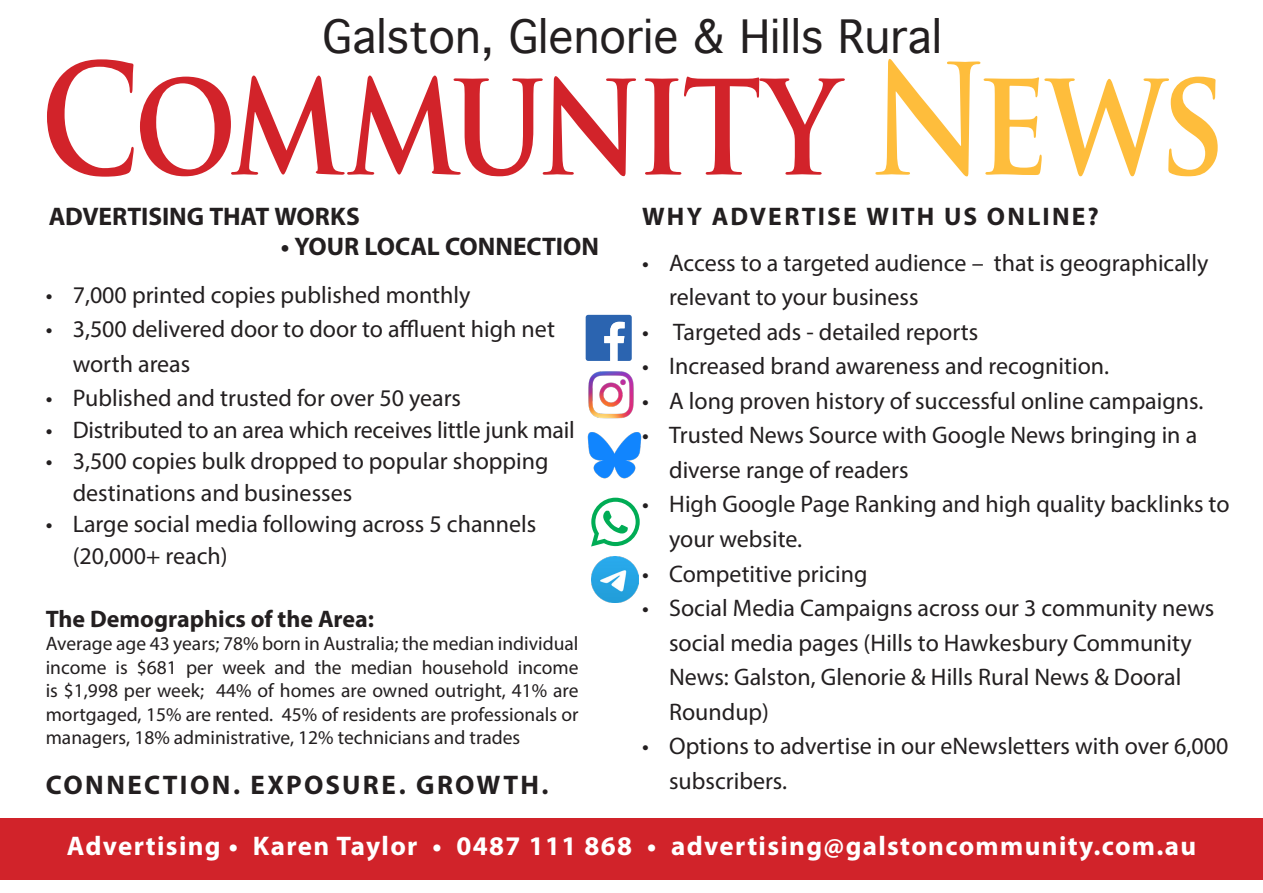
<style>
.page{position:relative;width:1263px;height:893px;background:#fff}
.page>*{position:absolute;margin:0;border:0;box-sizing:border-box;transform-origin:0 0}
.t1{font:43.95px "Geneva";color:#231f20}
.t2{font:700 27px "Myriad Pro";letter-spacing:.05em;color:#fff}
.t3{font:700 27px "Myriad Pro";letter-spacing:.09em;color:#231f20}
.t4{font:700 25.5px "Myriad Pro";color:#231f20}
.t5{font:700 25.5px "Myriad Pro";letter-spacing:.085em;color:#231f20}
.t6{font:24px/34.5px "Myriad Pro";color:#231f20}
.t7{font:700 24px "Myriad Pro";color:#231f20}
.t8{font:19.5px/23.4px "Myriad Pro";color:#231f20;text-align:justify}
</style>
<div class="page">
<div style="left:0;top:818px;width:1263px;height:62px;background:#d1232a"></div>
<svg style="left:47px;top:59px;width:87px;height:118px"></svg>
<svg style="left:140px;top:76px;width:496px;height:100px"></svg>
<svg style="left:645px;top:77px;width:200px;height:98px"></svg>
<svg style="left:875px;top:59px;width:343px;height:118px"></svg>
<img style="left:588px;top:371px;width:46px;height:48px">
<svg style="left:586px;top:315px;width:46px;height:46px"></svg>
<img style="left:588px;top:432px;width:54px;height:47px">
<img style="left:592px;top:556px;width:46px;height:46px">
<svg style="left:591px;top:498px;width:49px;height:48px"></svg>
<p class="t1" style="left:322px;top:12px;width:621px">Galston, Glenorie &amp; Hills Rural</p>
<p class="t4" style="left:49px;top:199px;width:312px">ADVERTISING THAT WORKS</p>
<p class="t4" style="left:281px;top:230px;width:320px">• YOUR LOCAL CONNECTION</p>
<p class="t6" style="left:46px;top:277px;width:426px">• 7,000 printed copies published monthly</p>
<p class="t6" style="left:73px;top:312px;width:484px;text-indent:-27px">• 3,500 delivered door to door to affluent high net worth areas</p>
<p class="t6" style="left:46px;top:381px;width:417px">• Published and trusted for over 50 years</p>
<p class="t6" style="left:46px;top:412px;width:531px">• Distributed to an area which receives little junk mail</p>
<p class="t6" style="left:73px;top:445px;width:477px;line-height:31.5px;text-indent:-27px">• 3,500 copies bulk dropped to popular shopping destinations and businesses</p>
<p class="t6" style="left:73px;top:508px;width:465px;line-height:31.5px;text-indent:-27px">• Large social media following across 5 channels (20,000+ reach)</p>
<p class="t7" style="left:46px;top:603px;width:330px">The Demographics of the Area:</p>
<p class="t8" style="left:46px;top:632px;width:534px">Average age 43 years; 78% born in Australia; the median individual income is $681 per week and the median household income is $1,998 per week; 44% of homes are owned outright, 41% are mortgaged, 15% are rented. 45% of residents are professionals or managers, 18% administrative, 12% technicians and trades</p>
<p class="t3" style="left:46px;top:767px;width:504px">CONNECTION. EXPOSURE. GROWTH.</p>
<p class="t5" style="left:642px;top:200px;width:458px">WHY ADVERTISE WITH US ONLINE?</p>
<p class="t6" style="left:669px;top:245px;width:541px;text-indent:-27px">• Access to a targeted audience – that is geographically relevant to your business</p>
<p class="t6" style="left:642px;top:314px;width:338px">• Targeted ads - detailed reports</p>
<p class="t6" style="left:642px;top:349px;width:469px">• Increased brand awareness and recognition.</p>
<p class="t6" style="left:642px;top:383px;width:563px">• A long proven history of successful online campaigns.</p>
<p class="t6" style="left:669px;top:418px;width:530px;text-indent:-27px">• Trusted News Source with Google News bringing in a diverse range of readers</p>
<p class="t6" style="left:669px;top:487px;width:562px;text-indent:-27px">• High Google Page Ranking and high quality backlinks to your website.</p>
<p class="t6" style="left:642px;top:556px;width:227px">• Competitive pricing</p>
<p class="t6" style="left:669px;top:590px;width:547px;text-indent:-27px">• Social Media Campaigns across our 3 community news social media pages (Hills to Hawkesbury Community News: Galston, Glenorie &amp; Hills Rural News &amp; Dooral Roundup)</p>
<p class="t6" style="left:669px;top:728px;width:561px;text-indent:-27px">• Options to advertise in our eNewsletters with over 6,000 subscribers.</p>
<p class="t2" style="left:67px;top:828px;width:1131px">Advertising • Karen Taylor • 0487 111 868 • advertising@galstoncommunity.com.au</p>
</div>
